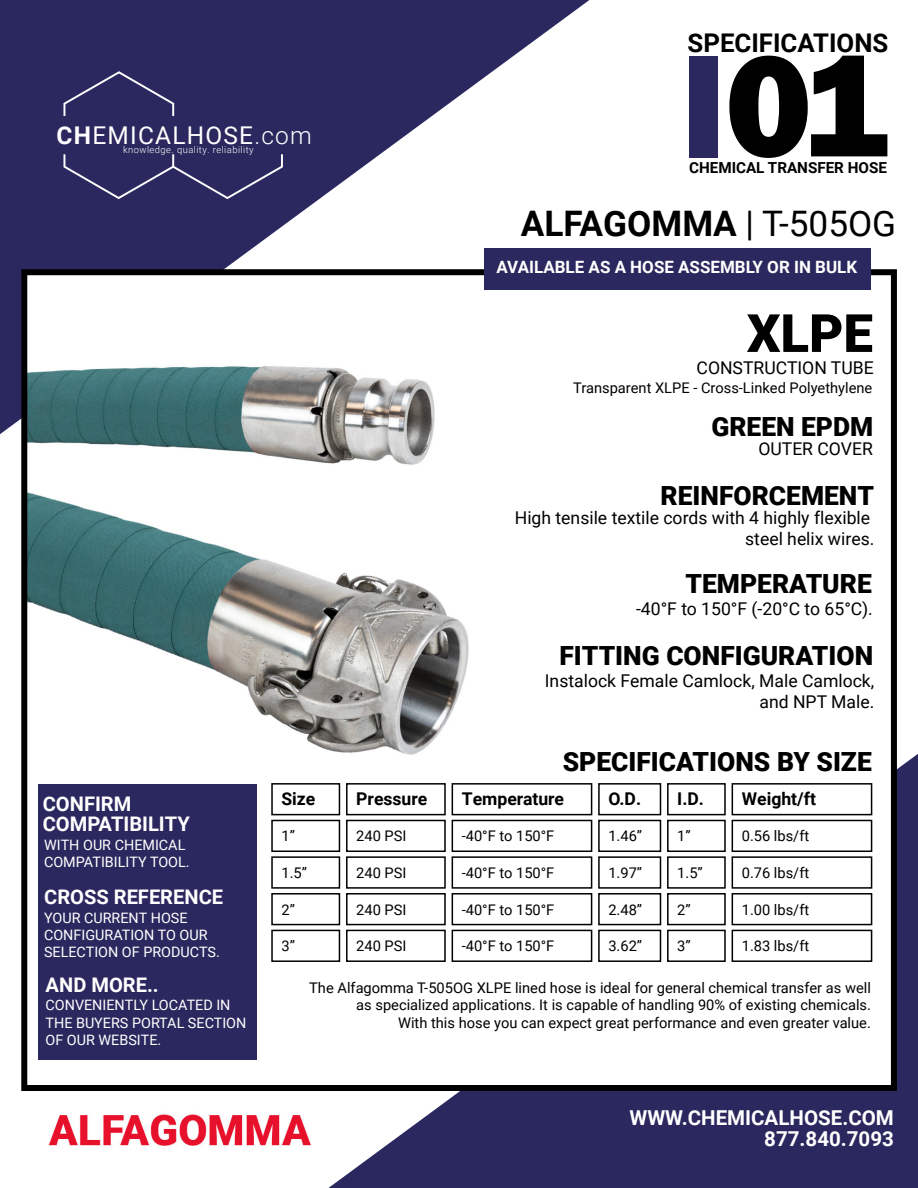
<style>
.page{position:relative;width:918px;height:1188px;background:#fff}
.page>*{position:absolute;margin:0;border:0;box-sizing:border-box;transform-origin:0 0}
.t1{font:800 148.95px "Franklin Gothic";color:#000}
.t2{font:900 52.8px "Roboto";color:#000}
.t3{font:700 35.25px "Roboto";color:#000}
.t4{font:900 26.4px "Roboto";color:#000}
.t5{font:700 25.8px "Roboto";color:#000}
.t6{font:24.45px "Roboto";letter-spacing:.05em;color:#fff}
.t7{font:700 20.55px/20.5px "Roboto";color:#fff;text-align:right}
.t8{font:700 20.1px/20.1px "Roboto";color:#fff}
.t9{font:17.55px/21.1px "Roboto";color:#000;text-align:right}
.t10{font:700 17.55px "Roboto";color:#000}
.t11{font:700 16.95px "Roboto";color:#fff}
.t12{font:700 15.15px "Roboto";color:#000}
.t13{font:14.7px/17.5px "Roboto";color:#000;text-align:right}
.t14{font:14.4px/17.2px "Roboto";color:#fff}
.t15{font:300 9.3px "Roboto";letter-spacing:.05em;color:#fff}
.s1{font-weight:700}
.s2{font-weight:300}
.s3{font-weight:400}
</style>
<div class="page">
<svg style="left:0;top:0;width:589px;height:434px;fill:#2a285e"></svg>
<svg style="left:328px;top:754px;width:590px;height:434px;background:#3f3d6e"></svg>
<div style="left:22px;top:270px;width:874px;height:820px;background:#fff"></div>
<img style="left:28px;top:366px;width:441px;height:389px">
<div style="left:21px;top:269px;width:876px;height:822px;border:6px solid #000"></div>
<div style="left:38px;top:784px;width:219px;height:276px;background:#2a285e"></div>
<svg style="left:63px;top:70px;width:112px;height:48px;background:#353366"></svg>
<svg style="left:63px;top:152px;width:221px;height:48px;background:#353366"></svg>
<div style="left:689px;top:56px;width:28px;height:101px;background:#2a285e"></div>
<div style="left:484px;top:248px;width:387px;height:42px;background:#2a285e"></div>
<div style="left:271px;top:783px;width:69px;height:32px;border:2px solid #000"></div>
<div style="left:346px;top:783px;width:100px;height:32px;border:2px solid #000"></div>
<div style="left:452px;top:783px;width:140px;height:32px;border:2px solid #000"></div>
<div style="left:598px;top:783px;width:63px;height:32px;border:2px solid #000"></div>
<div style="left:667px;top:783px;width:59px;height:32px;border:2px solid #000"></div>
<div style="left:732px;top:783px;width:140px;height:32px;border:2px solid #000"></div>
<div style="left:271px;top:820px;width:69px;height:32px;border:2px solid #000"></div>
<div style="left:346px;top:820px;width:100px;height:32px;border:2px solid #000"></div>
<div style="left:452px;top:820px;width:140px;height:32px;border:2px solid #000"></div>
<div style="left:598px;top:820px;width:63px;height:32px;border:2px solid #000"></div>
<div style="left:667px;top:820px;width:59px;height:32px;border:2px solid #000"></div>
<div style="left:732px;top:820px;width:140px;height:32px;border:2px solid #000"></div>
<div style="left:271px;top:856px;width:69px;height:33px;border:2px solid #000"></div>
<div style="left:346px;top:856px;width:100px;height:33px;border:2px solid #000"></div>
<div style="left:452px;top:856px;width:140px;height:33px;border:2px solid #000"></div>
<div style="left:598px;top:856px;width:63px;height:33px;border:2px solid #000"></div>
<div style="left:667px;top:856px;width:59px;height:33px;border:2px solid #000"></div>
<div style="left:732px;top:856px;width:140px;height:33px;border:2px solid #000"></div>
<div style="left:271px;top:893px;width:69px;height:32px;border:2px solid #000"></div>
<div style="left:346px;top:893px;width:100px;height:32px;border:2px solid #000"></div>
<div style="left:452px;top:893px;width:140px;height:32px;border:2px solid #000"></div>
<div style="left:598px;top:893px;width:63px;height:32px;border:2px solid #000"></div>
<div style="left:667px;top:893px;width:59px;height:32px;border:2px solid #000"></div>
<div style="left:732px;top:893px;width:140px;height:32px;border:2px solid #000"></div>
<div style="left:271px;top:930px;width:69px;height:32px;border:2px solid #000"></div>
<div style="left:346px;top:930px;width:100px;height:32px;border:2px solid #000"></div>
<div style="left:452px;top:930px;width:140px;height:32px;border:2px solid #000"></div>
<div style="left:598px;top:930px;width:63px;height:32px;border:2px solid #000"></div>
<div style="left:667px;top:930px;width:59px;height:32px;border:2px solid #000"></div>
<div style="left:732px;top:930px;width:140px;height:32px;border:2px solid #000"></div>
<img style="left:48px;top:1114px;width:263px;height:32px">
<h3 class="t6" style="left:57px;top:118px;width:257px"><span class="s1">CH</span>EMICALHOSE<span class="s2">.com</span></h3>
<p class="t15" style="left:123px;top:143px;width:132px">knowledge. quality. reliability</p>
<h3 class="t5" style="left:688px;top:24px;width:202px">SPECIFICATIONS</h3>
<h1 class="t1" style="left:725px;top:10px;width:165px">01</h1>
<p class="t12" style="left:689px;top:157px;width:199px">CHEMICAL TRANSFER HOSE</p>
<h3 class="t3" style="left:521px;top:199px;width:377px">ALFAGOMMA <span class="s3">| T-505OG</span></h3>
<p class="t11" style="left:496px;top:256px;width:362px">AVAILABLE AS A HOSE ASSEMBLY OR IN BULK</p>
<h2 class="t2" style="left:747px;top:296px;width:128px">XLPE</h2>
<p class="t9" style="left:697px;top:357px;width:179px">CONSTRUCTION TUBE</p>
<p class="t13" style="left:573px;top:379px;width:301px">Transparent XLPE - Cross-Linked Polyethylene</p>
<h3 class="t4" style="left:711px;top:408px;width:163px">GREEN EPDM</h3>
<p class="t9" style="left:758px;top:437px;width:116px">OUTER COVER</p>
<h3 class="t4" style="left:661px;top:477px;width:215px">REINFORCEMENT</h3>
<p class="t9" style="left:515px;top:506px;width:361px">High tensile textile cords with 4 highly flexible steel helix wires.</p>
<h3 class="t4" style="left:686px;top:565px;width:188px">TEMPERATURE</h3>
<p class="t9" style="left:636px;top:598px;width:238px">-40°F to 150°F (-20°C to 65°C).</p>
<h3 class="t4" style="left:559px;top:637px;width:315px">FITTING CONFIGURATION</h3>
<p class="t9" style="left:545px;top:669px;width:331px">Instalock Female Camlock, Male Camlock, and NPT Male.</p>
<h3 class="t4" style="left:563px;top:743px;width:311px">SPECIFICATIONS BY SIZE</h3>
<h3 class="t8" style="left:43px;top:793px;width:149px">CONFIRM<br>COMPATIBILITY</h3>
<p class="t14" style="left:44px;top:835px;width:147px">WITH OUR CHEMICAL<br>COMPATIBILITY TOOL.</p>
<h3 class="t8" style="left:44px;top:886px;width:180px">CROSS REFERENCE</h3>
<p class="t14" style="left:44px;top:909px;width:177px">YOUR CURRENT HOSE<br>CONFIGURATION TO OUR<br>SELECTION OF PRODUCTS.</p>
<h3 class="t8" style="left:46px;top:974px;width:115px">AND MORE..</h3>
<p class="t14" style="left:46px;top:996px;width:202px">CONVENIENTLY LOCATED IN<br>THE BUYERS PORTAL SECTION<br>OF OUR WEBSITE.</p>
<p class="t10" style="left:281px;top:786px;width:35px">Size</p>
<p class="t10" style="left:356px;top:786px;width:73px">Pressure</p>
<p class="t10" style="left:462px;top:786px;width:104px">Temperature</p>
<p class="t10" style="left:608px;top:786px;width:34px">O.D.</p>
<p class="t10" style="left:677px;top:786px;width:28px">I.D.</p>
<p class="t10" style="left:742px;top:786px;width:76px">Weight/ft</p>
<p class="t13" style="left:281px;top:827px;width:15px">1”</p>
<p class="t13" style="left:356px;top:827px;width:52px">240 PSI</p>
<p class="t13" style="left:462px;top:827px;width:94px">-40°F to 150°F</p>
<p class="t13" style="left:608px;top:827px;width:35px">1.46”</p>
<p class="t13" style="left:677px;top:827px;width:15px">1”</p>
<p class="t13" style="left:742px;top:827px;width:69px">0.56 lbs/ft</p>
<p class="t13" style="left:281px;top:864px;width:27px">1.5”</p>
<p class="t13" style="left:356px;top:864px;width:52px">240 PSI</p>
<p class="t13" style="left:462px;top:864px;width:94px">-40°F to 150°F</p>
<p class="t13" style="left:608px;top:864px;width:35px">1.97”</p>
<p class="t13" style="left:677px;top:864px;width:27px">1.5”</p>
<p class="t13" style="left:742px;top:864px;width:69px">0.76 lbs/ft</p>
<p class="t13" style="left:281px;top:900px;width:15px">2”</p>
<p class="t13" style="left:356px;top:900px;width:52px">240 PSI</p>
<p class="t13" style="left:462px;top:900px;width:94px">-40°F to 150°F</p>
<p class="t13" style="left:608px;top:900px;width:35px">2.48”</p>
<p class="t13" style="left:677px;top:900px;width:15px">2”</p>
<p class="t13" style="left:742px;top:900px;width:69px">1.00 lbs/ft</p>
<p class="t13" style="left:281px;top:937px;width:15px">3”</p>
<p class="t13" style="left:356px;top:937px;width:52px">240 PSI</p>
<p class="t13" style="left:462px;top:937px;width:94px">-40°F to 150°F</p>
<p class="t13" style="left:608px;top:937px;width:35px">3.62”</p>
<p class="t13" style="left:677px;top:937px;width:15px">3”</p>
<p class="t13" style="left:742px;top:937px;width:69px">1.83 lbs/ft</p>
<p class="t13" style="left:309px;top:978px;width:563px">The Alfagomma T-505OG XLPE lined hose is ideal for general chemical transfer as well as specialized applications. It is capable of handling 90% of existing chemicals.<br>With this hose you can expect great performance and even greater value.</p>
<h3 class="t7" style="left:629px;top:1107px;width:266px">WWW.CHEMICALHOSE.COM<br>877.840.7093</h3>
</div>
